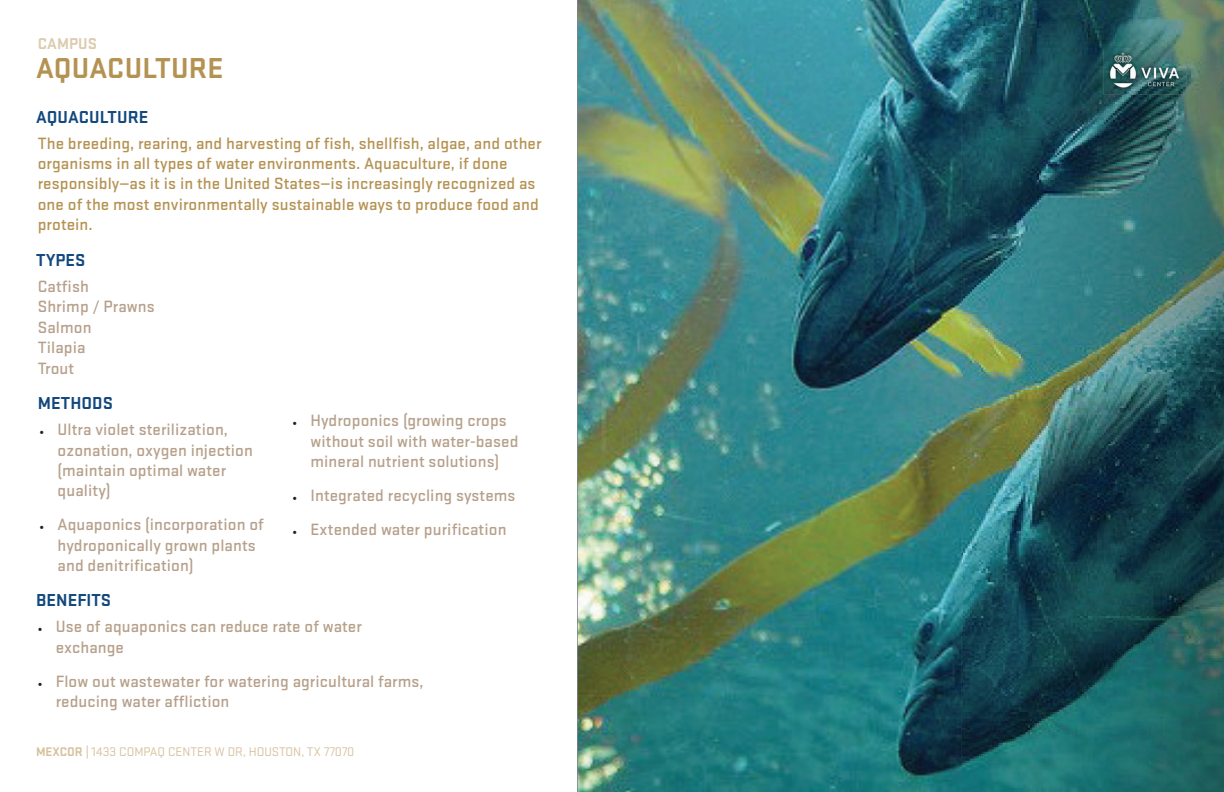
<style>
.page{position:relative;width:1224px;height:792px;background:#fff}
.page>*{position:absolute;margin:0;border:0;box-sizing:border-box;transform-origin:0 0}
.t1{font:700 30px "Stratum 1";letter-spacing:.005em;color:#b49252}
.t2{font:700 18px "Stratum 1";letter-spacing:.005em;color:#12487d}
.t3{font:500 17px/20.4px "Stratum 1";letter-spacing:.005em;color:#b6a08a}
.t4{font:500 17px/20.4px "Stratum 1";letter-spacing:.005em;color:#b49252}
.t5{font:700 16.3px "Stratum 1";letter-spacing:.005em;color:#dccbae}
.t6{font:13px "Stratum 1";color:#d6c19d}
.s1{font-family:"Minion Pro";font-weight:400;font-size:12px;color:#231f20}
.s2{font-weight:700}
</style>
<div class="page">
<img style="left:578px;top:0;width:384px;height:792px">
<img style="left:962px;top:0;width:262px;height:792px">
<img style="left:1103px;top:49px;width:83px;height:45px">
<p class="t5" style="left:38px;top:32px;width:61px">CAMPUS</p>
<h1 class="t1" style="left:36px;top:47px;width:189px">AQUACULTURE</h1>
<p class="t2" style="left:36px;top:104px;width:114px">AQUACULTURE</p>
<p class="t4" style="left:38px;top:132px;width:505px">The breeding, rearing, and harvesting of fish, shellfish, algae, and other organisms in all types of water environments. Aquaculture, if done responsibly—as it is in the United States—is increasingly recognized as one of the most environmentally sustainable ways to produce food and protein.</p>
<p class="t2" style="left:36px;top:248px;width:51px">TYPES</p>
<p class="t3" style="left:38px;top:275px;width:118px">Catfish<br>Shrimp / Prawns<br>Salmon<br>Tilapia<br>Trout</p>
<p class="t2" style="left:38px;top:391px;width:77px">METHODS</p>
<p class="t3" style="left:58px;top:418px;width:197px;text-indent:-18px"><span class="s1">•</span> Ultra violet sterilization, ozonation, oxygen injection (maintain optimal water quality)</p>
<p class="t3" style="left:58px;top:514px;width:208px;text-indent:-18px"><span class="s1">•</span> Aquaponics (incorporation of hydroponically grown plants and denitrification)</p>
<p class="t2" style="left:36px;top:588px;width:77px">BENEFITS</p>
<p class="t3" style="left:310px;top:409px;width:209px;text-indent:-18px"><span class="s1">•</span> Hydroponics (growing crops without soil with water-based mineral nutrient solutions)</p>
<p class="t3" style="left:292px;top:484px;width:225px"><span class="s1">•</span> Integrated recycling systems</p>
<p class="t3" style="left:292px;top:518px;width:216px"><span class="s1">•</span> Extended water purification</p>
<p class="t3" style="left:56px;top:616px;width:308px;text-indent:-18px"><span class="s1">•</span> Use of aquaponics can reduce rate of water exchange</p>
<p class="t3" style="left:56px;top:670px;width:369px;text-indent:-18px"><span class="s1">•</span> Flow out wastewater for watering agricultural farms, reducing water affliction</p>
<p class="t6" style="left:36px;top:743px;width:320px"><span class="s2">MEXCOR |</span> 1433 COMPAQ CENTER W DR, HOUSTON, TX 77070</p>
</div>
